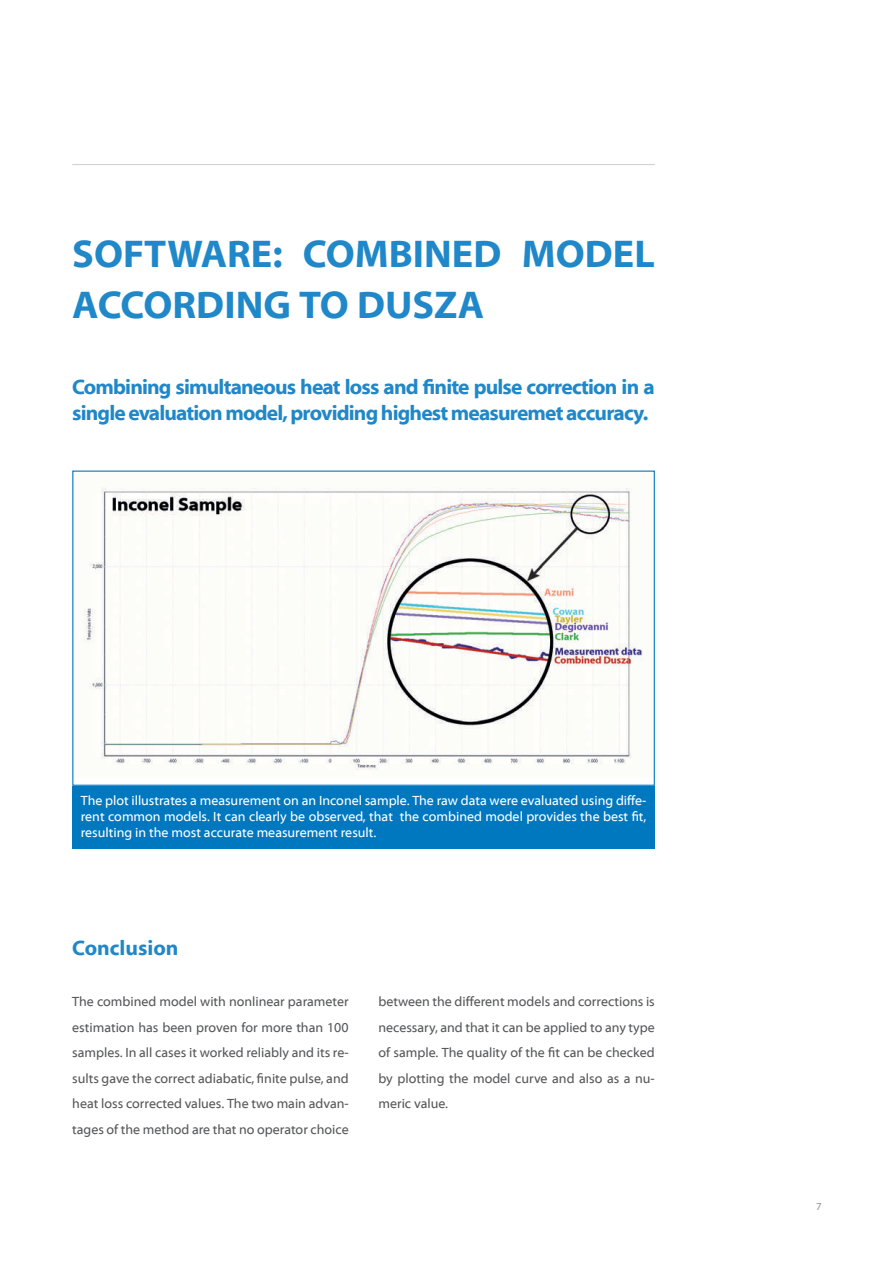
<style>
.page{position:relative;width:893px;height:1263px;background:#fff}
.page>*{position:absolute;margin:0;border:0;box-sizing:border-box;transform-origin:0 0}
.t1{font:700 39px/51px "Myriad Web Pro";color:#2088c9}
.t2{font:700 21px/25.5px "Myriad Web Pro";letter-spacing:-.04em;color:#2088c9}
.t3{font:700 21px "Myriad Web Pro";color:#2088c9}
.t4{font:13.5px/25.5px "Myriad Web Pro";color:#57585a;text-align:justify}
.t5{font:13.5px/16.2px "Myriad Web Pro";color:#fff;text-align:justify}
.t6{font:10.5px "Myriad Web Pro";color:#939598}
</style>
<div class="page">
<hr style="left:72px;top:164px;width:583px;height:1px;background:#d1d2d4">
<img style="left:83px;top:487px;width:560px;height:283px">
<div style="left:72px;top:786px;width:583px;height:63px;background:#0078c0"></div>
<h1 class="t1" style="left:72px;top:229px;width:584px">SOFTWARE: COMBINED MODEL<br>ACCORDING TO DUSZA</h1>
<h2 class="t2" style="left:72px;top:375px;width:584px">Combining simultaneous heat loss and finite pulse correction in a single evaluation model, providing highest measuremet accuracy.</h2>
<p class="t5" style="left:81px;top:792px;width:567px">The plot illustrates a measurement on an Inconel sample. The raw data were evaluated using diffe&shy;rent common models. It can clearly be observed, that the combined model provides the best fit, resulting in the most accurate measurement result.</p>
<h2 class="t3" style="left:72px;top:936px;width:108px">Conclusion</h2>
<p class="t4" style="left:72px;top:989px;width:278px">The combined model with nonlinear parameter estimation has been proven for more than 100 samples. In all cases it worked reliably and its re&shy;sults gave the correct adiabatic, finite pulse, and heat loss corrected values. The two main advan&shy;tages of the method are that no operator choice</p>
<p class="t4" style="left:378px;top:989px;width:278px">between the different models and corrections is necessary, and that it can be applied to any type of sample. The quality of the fit can be checked by plotting the model curve and also as a nu&shy;meric value.</p>
<p class="t6" style="left:816px;top:1201px;width:7px">7</p>
</div>
